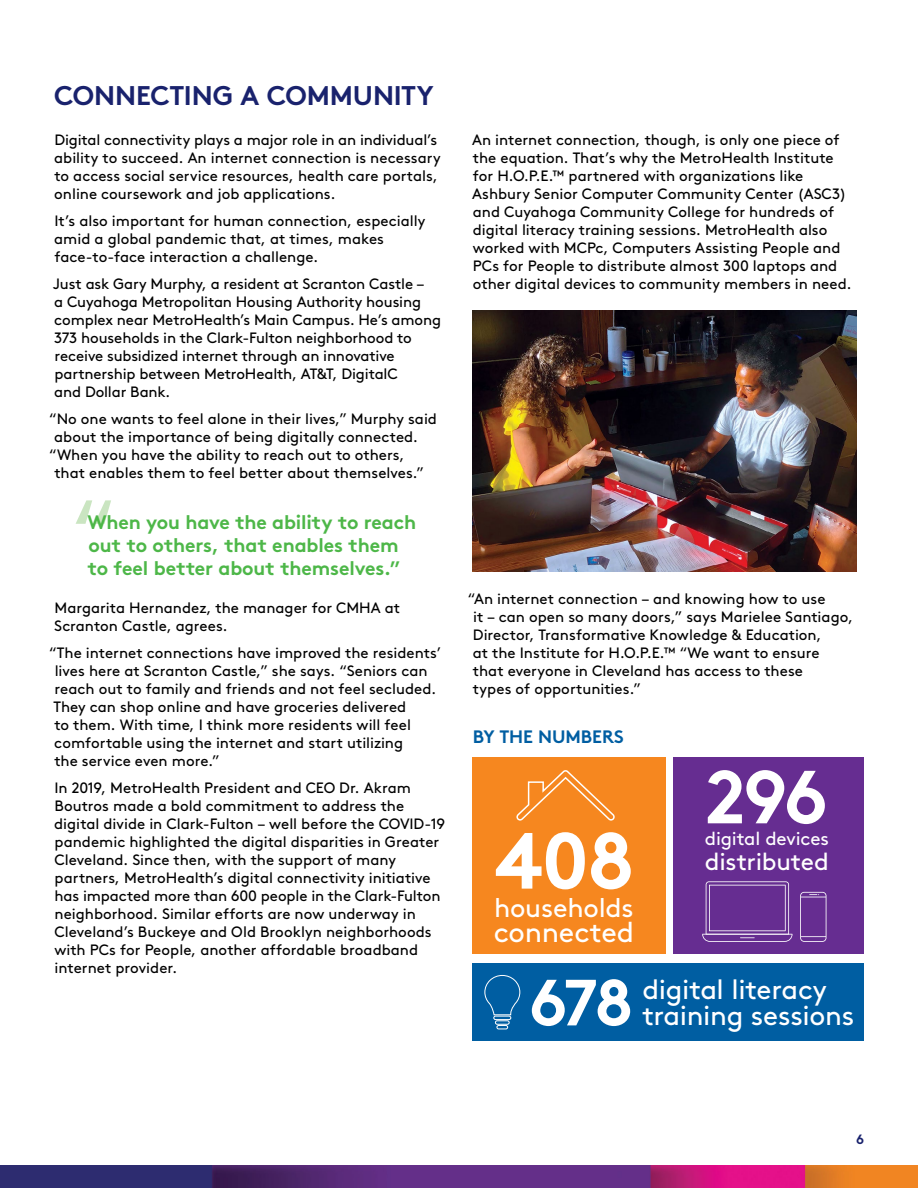
<style>
.page{position:relative;width:918px;height:1188px;background:#fff}
.page>*{position:absolute;margin:0;border:0;box-sizing:border-box;transform-origin:0 0}
.t1{font:90px "Brown";color:#cae5c1}
.t2{font:700 79.5px "Brown";color:#fff}
.t3{font:700 75px "Brown";color:#fff}
.t4{font:700 65.1px "Brown";color:#fff}
.t5{font:28.5px "Brown";letter-spacing:-.005em;color:#fff}
.t6{font:27.6px/25.7px "Brown";letter-spacing:-.015em;color:#fff}
.t7{font:700 27px "Brown";letter-spacing:-.005em;color:#19226d}
.t8{font:26.85px "Brown";letter-spacing:-.01em;color:#fff}
.t9{font:24.45px "Brown";letter-spacing:-.01em;color:#fff}
.t10{font:700 19.5px/23.4px "Brown";letter-spacing:-.005em;color:#4db748}
.t11{font:18.75px "Brown";letter-spacing:-.01em;color:#fff}
.t12{font:700 18px "Brown";letter-spacing:-.005em;color:#005ea2}
.t13{font:15px/18px "Brown";color:#000}
.t14{font:700 13.5px "Brown";color:#19226d}
</style>
<div class="page">
<img style="left:0;top:1166px;width:918px;height:22px">
<img style="left:472px;top:311px;width:384px;height:261px">
<div style="left:472px;top:758px;width:194px;height:196px;background:#f6871f"></div>
<div style="left:674px;top:758px;width:190px;height:196px;background:#662d91"></div>
<div style="left:472px;top:964px;width:392px;height:77px;background:#005ea2"></div>
<svg style="left:516px;top:770px;width:99px;height:51px"></svg>
<svg style="left:484px;top:975px;width:37px;height:55px"></svg>
<div style="left:493px;top:1016px;width:18px;height:4px;border:1px solid #fff;border-radius:2px"></div>
<div style="left:495px;top:1020px;width:15px;height:5px;border:1px solid #fff;border-radius:2px"></div>
<div style="left:497px;top:1025px;width:11px;height:4px;border:1px solid #fff;border-radius:2px"></div>
<svg style="left:800px;top:892px;width:26px;height:50px"></svg>
<svg style="left:702px;top:881px;width:91px;height:61px"></svg>
<h3 class="t7" style="left:54px;top:73px;width:381px">CONNECTING A COMMUNITY</h3>
<p class="t13" style="left:54px;top:130px;width:388px">Digital connectivity plays a major role in an individual’s ability to succeed. An internet connection is necessary to access social service resources, health care portals, online coursework and job applications.</p>
<p class="t13" style="left:54px;top:211px;width:373px">It’s also important for human connection, especially amid a global pandemic that, at times, makes face-to-face interaction a challenge.</p>
<p class="t13" style="left:53px;top:274px;width:390px">Just ask Gary Murphy, a resident at Scranton Castle –<br>a Cuyahoga Metropolitan Housing Authority housing complex near MetroHealth’s Main Campus. He’s among 373 households in the Clark-Fulton neighborhood to receive subsidized internet through an innovative partnership between MetroHealth, AT&amp;T, DigitalC<br>and Dollar Bank.</p>
<p class="t13" style="left:49px;top:409px;width:389px">“No one wants to feel alone in their lives,” Murphy said</p>
<p class="t13" style="left:54px;top:427px;width:365px">about the importance of being digitally connected.</p>
<p class="t13" style="left:49px;top:445px;width:357px">“When you have the ability to reach out to others,</p>
<p class="t13" style="left:54px;top:463px;width:371px">that enables them to feel better about themselves.”</p>
<h1 class="t1" style="left:71px;top:464px;width:46px">“</h1>
<h3 class="t10" style="left:88px;top:508px;width:330px">When you have the ability to reach out to others, that enables them to feel better about themselves.”</h3>
<p class="t13" style="left:54px;top:598px;width:347px">Margarita Hernandez, the manager for CMHA at<br>Scranton Castle, agrees.</p>
<p class="t13" style="left:49px;top:643px;width:393px">“The internet connections have improved the residents’ lives here at Scranton Castle,” she says. “Seniors can reach out to family and friends and not feel secluded.<br>They can shop online and have groceries delivered<br>to them. With time, I think more residents will feel comfortable using the internet and start utilizing<br>the service even more.”</p>
<p class="t13" style="left:54px;top:778px;width:392px">In 2019, MetroHealth President and CEO Dr. Akram Boutros made a bold commitment to address the digital divide in Clark-Fulton – well before the COVID-19 pandemic highlighted the digital disparities in Greater Cleveland. Since then, with the support of many partners, MetroHealth’s digital connectivity initiative has impacted more than 600 people in the Clark-Fulton neighborhood. Similar efforts are now underway in Cleveland’s Buckeye and Old Brooklyn neighborhoods with PCs for People, another affordable broadband internet provider.</p>
<p class="t13" style="left:472px;top:130px;width:381px">An internet connection, though, is only one piece of the equation. That’s why the MetroHealth Institute for H.O.P.E.™ partnered with organizations like Ashbury Senior Computer Community Center (ASC3) and Cuyahoga Community College for hundreds of digital literacy training sessions. MetroHealth also worked with MCPc, Computers Assisting People and PCs for People to distribute almost 300 laptops and other digital devices to community members in need.</p>
<p class="t13" style="left:473px;top:589px;width:382px;text-indent:-5px">“An internet connection – and knowing how to use<br>it – can open so many doors,” says Marielee Santiago, Director, Transformative Knowledge &amp; Education,<br>at the Institute for H.O.P.E.™ “We want to ensure that everyone in Cleveland has access to these<br>types of opportunities.”</p>
<p class="t12" style="left:473px;top:722px;width:152px">BY THE NUMBERS</p>
<h2 class="t2" style="left:494px;top:796px;width:142px">408</h2>
<h3 class="t8" style="left:494px;top:888px;width:141px">households</h3>
<h3 class="t5" style="left:494px;top:911px;width:142px">connected</h3>
<h3 class="t3" style="left:705px;top:736px;width:125px">296</h3>
<p class="t11" style="left:705px;top:825px;width:126px">digital devices</p>
<h3 class="t9" style="left:705px;top:843px;width:125px">distributed</h3>
<h3 class="t4" style="left:529px;top:950px;width:106px">678</h3>
<h3 class="t6" style="left:643px;top:975px;width:213px">digital literacy training sessions</h3>
<p class="t14" style="left:856px;top:1128px;width:9px">6</p>
</div>
